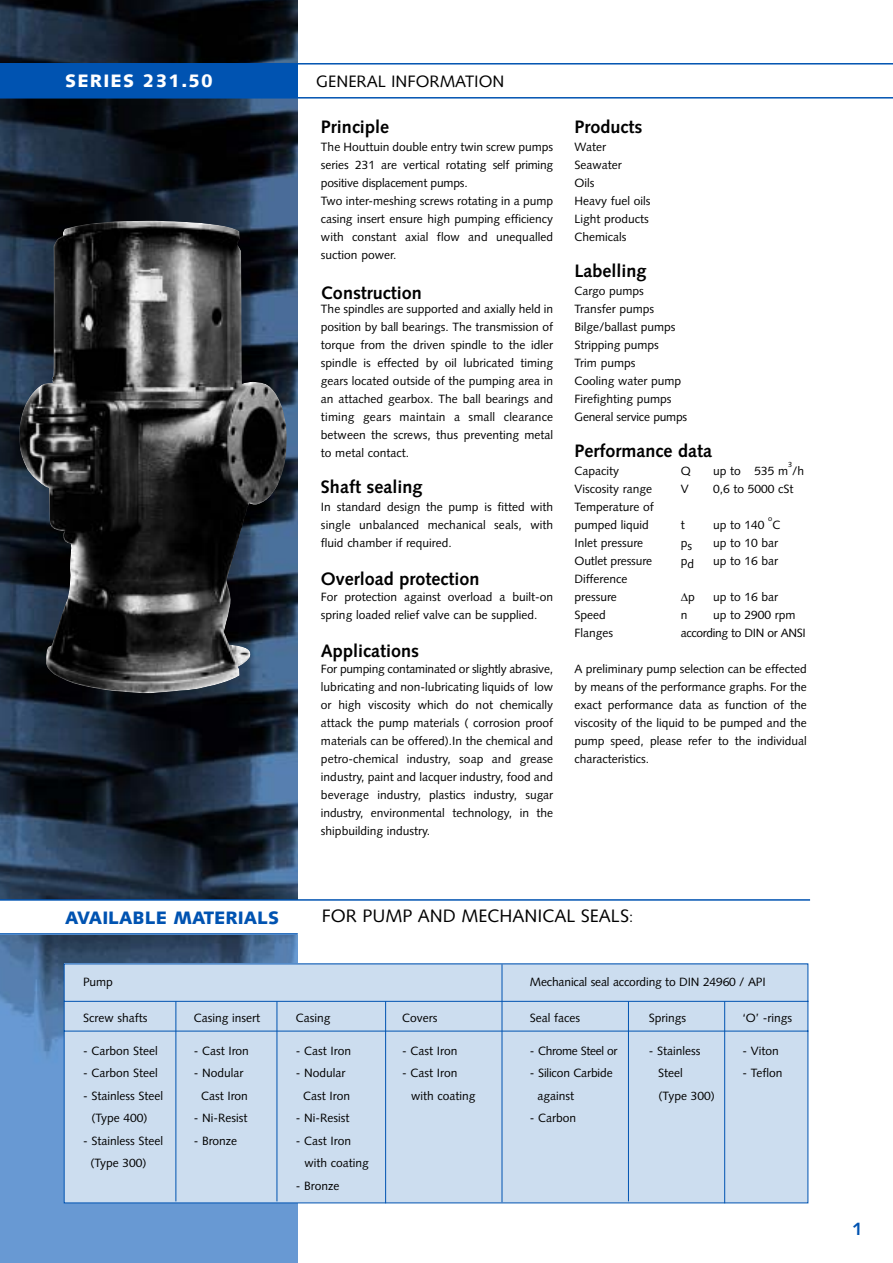
<style>
.page{position:relative;width:893px;height:1263px;background:#fff}
.page>*{position:absolute;margin:0;border:0;box-sizing:border-box;transform-origin:0 0}
.t1{font:700 18px "Syntax";color:#000}
.t2{font:18px "Syntax";color:#000}
.t3{font:900 18px "Syntax";color:#0053b1}
.t4{font:900 18px "Syntax";letter-spacing:.065em;color:#fff}
.t5{font:700 18px "Syntax";color:#0053b1}
.t6{font:16.5px "Syntax";color:#000}
.t7{font:12px/18px "Syntax";color:#000}
.t8{font:12px "Syntax";letter-spacing:-.03em;color:#000}
.t9{font:7.5px "Syntax";color:#000}
.s1{font-size:14.7px}
</style>
<div class="page">
<img style="left:0;top:0;width:298px;height:1263px">
<hr style="left:0;top:63px;width:892px;height:2px;background:#0053b1">
<hr style="left:0;top:97px;width:892px;height:2px;background:#0053b1">
<div style="left:0;top:64px;width:298px;height:34px;background:#0053b1"></div>
<img style="left:20px;top:221px;width:267px;height:472px">
<div style="left:63px;top:963px;width:746px;height:241px;background:#ccddef"></div>
<hr style="left:175px;top:1001px;width:1px;height:200px;background:#0053b1">
<hr style="left:276px;top:1001px;width:1px;height:200px;background:#0053b1">
<hr style="left:385px;top:1001px;width:1px;height:202px;background:#0053b1">
<hr style="left:501px;top:964px;width:1px;height:238px;background:#0053b1">
<hr style="left:628px;top:1001px;width:1px;height:200px;background:#0053b1">
<hr style="left:724px;top:1001px;width:1px;height:202px;background:#0053b1">
<div style="left:0;top:900px;width:298px;height:34px;background:#fff"></div>
<hr style="left:0;top:899px;width:810px;height:2px;background:#0053b1">
<hr style="left:0;top:933px;width:298px;height:2px;background:#0053b1">
<h1 class="t4" style="left:65px;top:74px;width:149px">SERIES 231.50</h1>
<h2 class="t6" style="left:316px;top:75px;width:190px">GENERAL INFORMATION</h2>
<h1 class="t1" style="left:321px;top:119px;width:69px">Principle</h1>
<p class="t7" style="left:321px;top:139px;width:234px">The Houttuin double entry twin screw pumps series 231 are vertical rotating self priming positive displacement pumps.<br>Two inter-meshing screws rotating in a pump casing insert ensure high pumping efficiency with constant axial flow and unequalled suction power.</p>
<h1 class="t1" style="left:321px;top:285px;width:102px">Construction</h1>
<p class="t7" style="left:321px;top:301px;width:234px;text-align:justify">The spindles are supported and axially held in position by ball bearings. The transmission of torque from the driven spindle to the idler spindle is effected by oil lubricated timing gears located outside of the pumping area in an attached gearbox. The ball bearings and timing gears maintain a small clearance between the screws, thus preventing metal to metal contact.</p>
<h1 class="t1" style="left:321px;top:479px;width:103px">Shaft sealing</h1>
<p class="t7" style="left:321px;top:499px;width:234px;text-align:justify">In standard design the pump is fitted with single unbalanced mechanical seals, with fluid chamber if required.</p>
<h1 class="t1" style="left:321px;top:571px;width:160px">Overload protection</h1>
<p class="t7" style="left:321px;top:589px;width:234px">For protection against overload a built-on spring loaded relief valve can be supplied.</p>
<h1 class="t1" style="left:321px;top:643px;width:99px">Applications</h1>
<p class="t7" style="left:321px;top:661px;width:234px;text-align:justify">For pumping contaminated or slightly abrasive, lubricating and non-lubricating liquids of low or high viscosity which do not chemically attack the pump materials ( corrosion proof materials can be offered).In the chemical and petro-chemical industry, soap and grease industry, paint and lacquer industry, food and beverage industry, plastics industry, sugar industry, environmental technology, in the shipbuilding industry.</p>
<h1 class="t1" style="left:574px;top:119px;width:69px">Products</h1>
<p class="t7" style="left:574px;top:139px;width:77px">Water<br>Seawater<br>Oils<br>Heavy fuel oils<br>Light products<br>Chemicals</p>
<h1 class="t1" style="left:574px;top:263px;width:74px">Labelling</h1>
<p class="t7" style="left:574px;top:283px;width:114px">Cargo pumps<br>Transfer pumps<br>Bilge/ballast pumps<br>Stripping pumps<br>Trim pumps<br>Cooling water pump<br>Firefighting pumps<br>General service pumps</p>
<h1 class="t1" style="left:574px;top:443px;width:139px">Performance data</h1>
<p class="t7" style="left:574px;top:463px;width:46px">Capacity</p>
<p class="t7" style="left:681px;top:463px;width:12px">Q</p>
<p class="t7" style="left:713px;top:463px;width:93px">up to 535 m /h</p>
<p class="t9" style="left:788px;top:461px;width:6px">3</p>
<p class="t7" style="left:574px;top:481px;width:79px">Viscosity range</p>
<p class="t7" style="left:681px;top:481px;width:10px">V</p>
<p class="t7" style="left:713px;top:481px;width:82px">0,6 to 5000 cSt</p>
<p class="t7" style="left:574px;top:499px;width:81px">Temperature of pumped liquid</p>
<p class="t9" style="left:768px;top:515px;width:6px">o</p>
<p class="t7" style="left:772px;top:517px;width:10px">C</p>
<p class="t7" style="left:681px;top:517px;width:5px">t</p>
<p class="t7" style="left:713px;top:517px;width:53px">up to 140</p>
<p class="t7" style="left:574px;top:535px;width:70px">Inlet pressure</p>
<p class="t7" style="left:681px;top:537px;width:13px">ps</p>
<p class="t7" style="left:713px;top:535px;width:67px">up to 10 bar</p>
<p class="t7" style="left:574px;top:553px;width:79px">Outlet pressure</p>
<p class="t7" style="left:681px;top:555px;width:15px">pd</p>
<p class="t7" style="left:713px;top:553px;width:67px">up to 16 bar</p>
<p class="t7" style="left:574px;top:571px;width:54px">Difference pressure</p>
<p class="t7" style="left:681px;top:589px;width:16px">∆p</p>
<p class="t7" style="left:713px;top:589px;width:67px">up to 16 bar</p>
<p class="t7" style="left:574px;top:607px;width:33px">Speed</p>
<p class="t7" style="left:681px;top:607px;width:8px">n</p>
<p class="t7" style="left:713px;top:607px;width:84px">up to 2900 rpm</p>
<p class="t7" style="left:574px;top:625px;width:40px">Flanges</p>
<p class="t8" style="left:681px;top:628px;width:126px">according to DIN or ANSI</p>
<p class="t7" style="left:574px;top:661px;width:234px;text-align:justify">A preliminary pump selection can be effected by means of the performance graphs. For the exact performance data as function of the viscosity of the liquid to be pumped and the pump speed, please refer to the individual characteristics.</p>
<h1 class="t3" style="left:65px;top:911px;width:215px">AVAILABLE MATERIALS</h1>
<h1 class="t2" style="left:322px;top:909px;width:313px">FOR PUMP AND MECHANICAL SEALS<span class="s1">:</span></h1>
<p class="t7" style="left:83px;top:974px;width:31px">Pump</p>
<p class="t7" style="left:530px;top:974px;width:237px">Mechanical seal according to DIN 24960 / API</p>
<p class="t7" style="left:83px;top:1010px;width:66px">Screw shafts</p>
<p class="t7" style="left:194px;top:1010px;width:68px">Casing insert</p>
<p class="t7" style="left:296px;top:1010px;width:36px">Casing</p>
<p class="t7" style="left:402px;top:1010px;width:37px">Covers</p>
<p class="t7" style="left:530px;top:1010px;width:52px">Seal faces</p>
<p class="t7" style="left:649px;top:1010px;width:39px">Springs</p>
<p class="t7" style="left:742px;top:1010px;width:51px">‘O’ -rings</p>
<p class="t7" style="left:83px;top:1043px;width:76px">- Carbon Steel</p>
<p class="t7" style="left:194px;top:1043px;width:57px">- Cast Iron</p>
<p class="t7" style="left:296px;top:1043px;width:57px">- Cast Iron</p>
<p class="t7" style="left:402px;top:1043px;width:57px">- Cast Iron</p>
<p class="t8" style="left:530px;top:1046px;width:89px">- Chrome Steel or</p>
<p class="t7" style="left:649px;top:1043px;width:53px">- Stainless</p>
<p class="t7" style="left:742px;top:1043px;width:38px">- Viton</p>
<p class="t7" style="left:83px;top:1065px;width:76px">- Carbon Steel</p>
<p class="t7" style="left:194px;top:1065px;width:51px">- Nodular</p>
<p class="t7" style="left:296px;top:1065px;width:51px">- Nodular</p>
<p class="t7" style="left:402px;top:1065px;width:57px">- Cast Iron</p>
<p class="t7" style="left:530px;top:1065px;width:84px">- Silicon Carbide</p>
<p class="t7" style="left:658px;top:1065px;width:26px">Steel</p>
<p class="t7" style="left:742px;top:1065px;width:41px">- Teflon</p>
<p class="t7" style="left:83px;top:1088px;width:81px">- Stainless Steel</p>
<p class="t7" style="left:201px;top:1088px;width:48px">Cast Iron</p>
<p class="t7" style="left:303px;top:1088px;width:48px">Cast Iron</p>
<p class="t7" style="left:411px;top:1088px;width:66px">with coating</p>
<p class="t7" style="left:537px;top:1088px;width:38px">against</p>
<p class="t7" style="left:658px;top:1088px;width:58px">(Type 300)</p>
<p class="t7" style="left:91px;top:1110px;width:58px">(Type 400)</p>
<p class="t7" style="left:194px;top:1110px;width:55px">- Ni-Resist</p>
<p class="t7" style="left:296px;top:1110px;width:55px">- Ni-Resist</p>
<p class="t7" style="left:530px;top:1110px;width:48px">- Carbon</p>
<p class="t7" style="left:83px;top:1133px;width:81px">- Stainless Steel</p>
<p class="t7" style="left:194px;top:1133px;width:45px">- Bronze</p>
<p class="t7" style="left:296px;top:1133px;width:57px">- Cast Iron</p>
<p class="t7" style="left:90px;top:1155px;width:58px">(Type 300)</p>
<p class="t7" style="left:304px;top:1155px;width:66px">with coating</p>
<p class="t7" style="left:296px;top:1178px;width:45px">- Bronze</p>
<h1 class="t5" style="left:852px;top:1222px;width:12px">1</h1>
</div>
